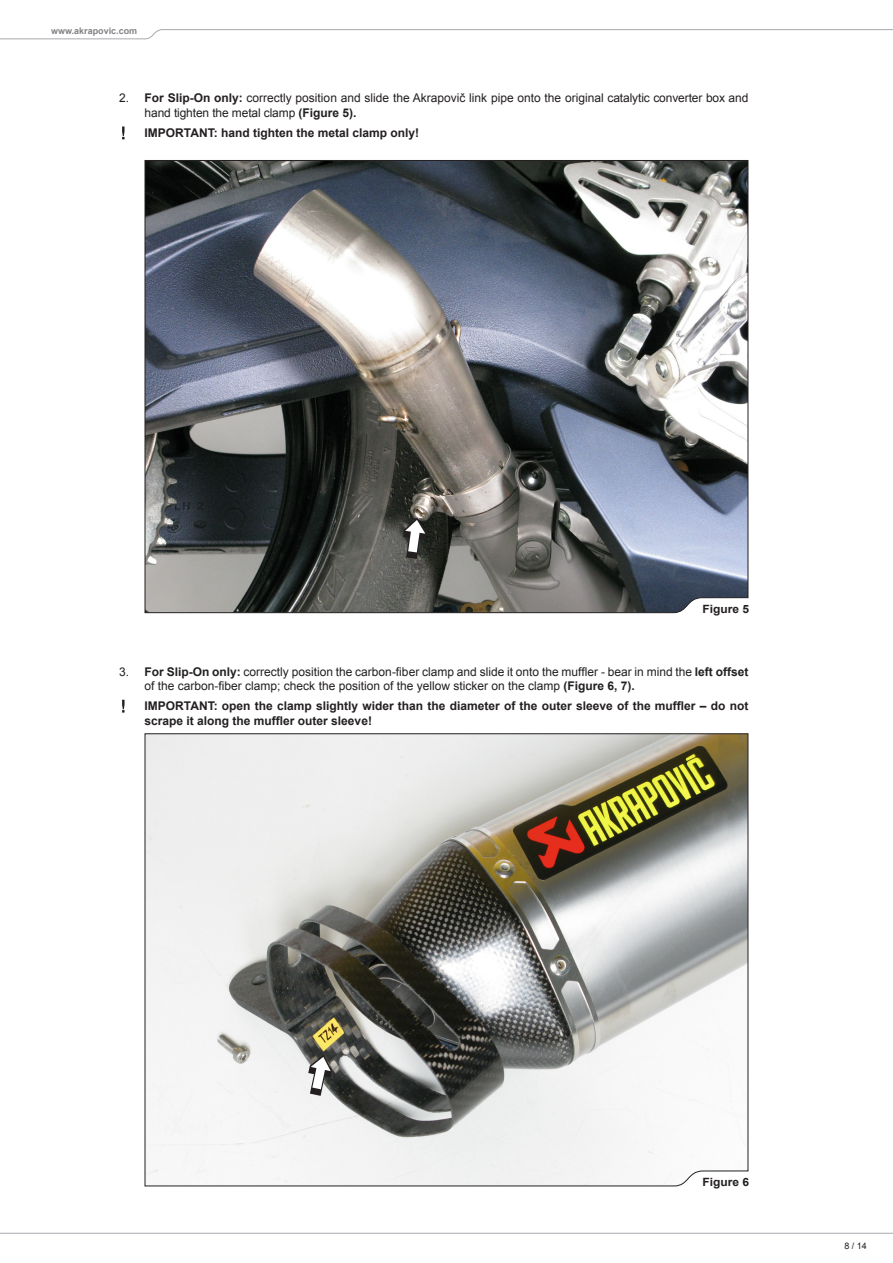
<style>
.page{position:relative;width:893px;height:1263px;background:#fff}
.page>*{position:absolute;margin:0;border:0;box-sizing:border-box;transform-origin:0 0}
.body_txt_bold{font:12px/14.4px "Arial";color:#231f20}
.body_txt_bold-2{font:700 12px/14.4px "Arial";color:#231f20}
.body_txt_bold-3{font:700 11.4px "Arial";color:#231f20;scale:1.05 1}
.t1{font:700 9px "Arial";color:#808285}
.t2{font:9px "Arial";color:#231f20}
.s1{font-weight:700}
</style>
<div class="page">
<svg style="left:0;top:29px;width:893px;height:10px"></svg>
<svg style="left:0;top:1232px;width:893px;height:2px;background:#d2d3d5"></svg>
<svg style="left:144px;top:160px;width:605px;height:453px;background:#6e7175"></svg>
<svg style="left:144px;top:733px;width:605px;height:454px"></svg>
<svg style="left:403px;top:518px;width:24px;height:41px"></svg>
<svg style="left:308px;top:1054px;width:24px;height:42px"></svg>
<svg style="left:122px;top:127px;width:3px;height:12px"></svg>
<svg style="left:122px;top:700px;width:3px;height:13px"></svg>
<p class="t1" style="left:51px;top:25px;width:88px">www.akrapovic.com</p>
<p class="body_txt_bold" style="left:119px;top:91px;width:12px">2.</p>
<p class="body_txt_bold" style="left:145px;top:91px;width:605px"><span class="s1">For Slip-On only:</span> correctly position and slide the Akrapovič link pipe onto the original catalytic converter box and hand tighten the metal clamp <span class="s1">(Figure 5).</span></p>
<p class="body_txt_bold-2" style="left:145px;top:126px;width:276px">IMPORTANT: hand tighten the metal clamp only!</p>
<p class="body_txt_bold-3" style="left:702px;top:601px;width:46px">Figure 5</p>
<p class="body_txt_bold" style="left:119px;top:664px;width:12px">3.</p>
<p class="body_txt_bold" style="left:145px;top:664px;width:605px"><span class="s1">For Slip-On only:</span> correctly position the carbon-fiber clamp and slide it onto the muffler - bear in mind the <span class="s1">left offset </span>of the carbon-fiber clamp; check the position of the yellow sticker on the clamp <span class="s1">(Figure 6, 7).</span></p>
<p class="body_txt_bold-2" style="left:145px;top:699px;width:605px">IMPORTANT: open the clamp slightly wider than the diameter of the outer sleeve of the muffler – do not scrape it along the muffler outer sleeve!</p>
<p class="body_txt_bold-3" style="left:702px;top:1175px;width:46px">Figure 6</p>
<p class="t2" style="left:844px;top:1240px;width:24px">8 / 14</p>
</div>
